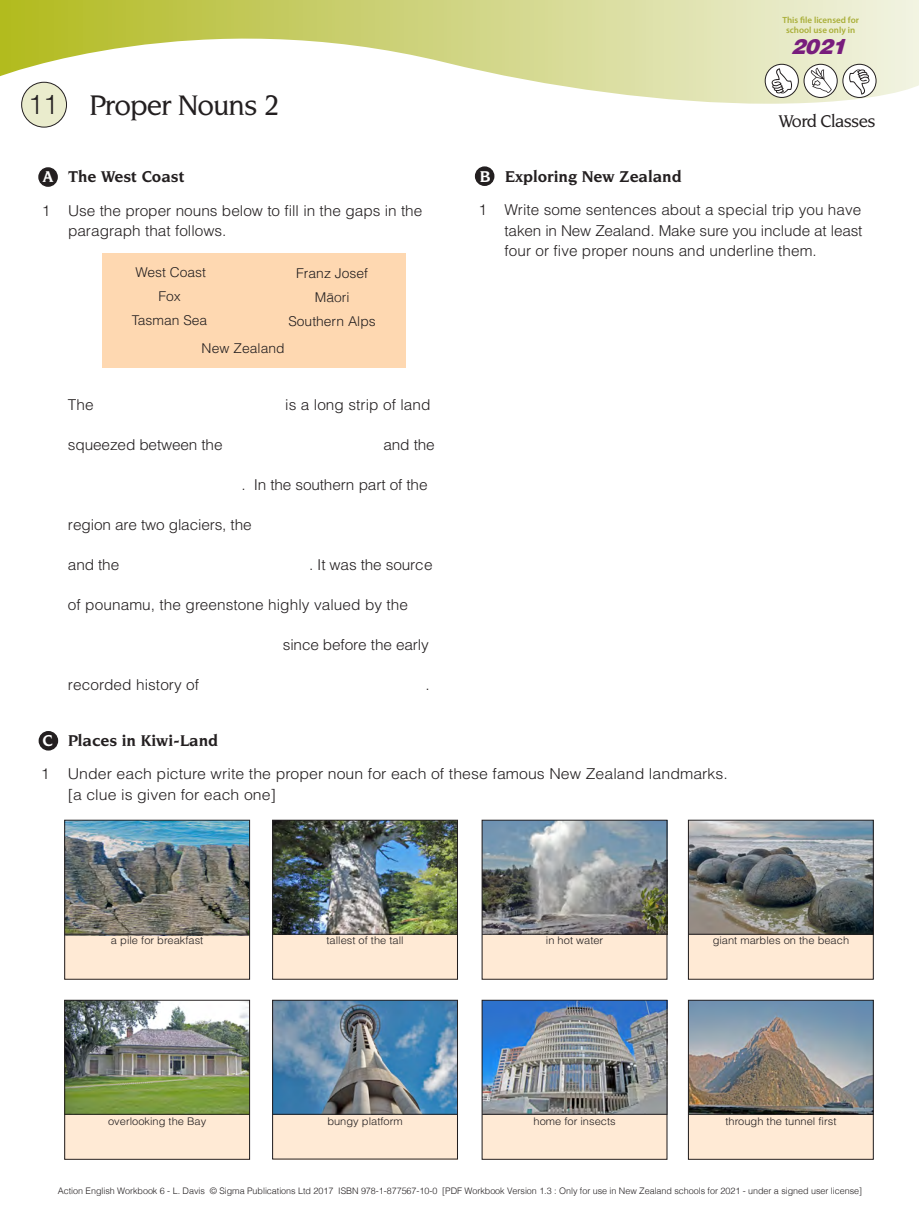
<style>
.page{position:relative;width:919px;height:1225px;background:#fff}
.page>*{position:absolute;margin:0;border:0;box-sizing:border-box;transform-origin:0 0}
.t1{font:500 30px "Novarese IT Cby BT";letter-spacing:-.03em;color:#231f20}
.t2{font:italic 900 21px "Helvetica";color:#781d7d}
.t3{font:500 18px "Novarese IT Cby BT";letter-spacing:-.03em;color:#231f20}
.t4{font:700 16.5px "Novarese IT Cby BT";color:#231f20}
.t5{font:300 15px/20.4px "Helvetica";letter-spacing:.005em;color:#231f20;text-align:justify}
.t6{font:300 15px/20.4px "Helvetica";letter-spacing:.005em;color:#231f20;scale:1.06 1}
.t7{font:300 13.5px/24px "Helvetica";color:#231f20;text-align:center}
.t8{font:300 10.5px "Helvetica";color:#231f20;scale:1.06 1}
.t9{font:300 9px "Helvetica";letter-spacing:-.005em;color:#231f20}
.t10{font:600 9px/10.5px "Myriad Pro";color:#a9ae37;text-align:center}
.s1{font-family:"Helvetica";font-weight:300;font-size:27px}
.s2{color:#fff}
</style>
<div class="page">
<svg style="left:0;top:0;width:918px;height:104px"></svg>
<svg style="left:765px;top:64px;width:33px;height:33px"></svg>
<div style="left:764px;top:64px;width:34px;height:34px;border:1px solid #231f20;border-radius:50%"></div>
<svg style="left:771px;top:68px;width:21px;height:25px"></svg>
<svg style="left:804px;top:64px;width:33px;height:33px"></svg>
<div style="left:803px;top:64px;width:34px;height:34px;border:1px solid #231f20;border-radius:50%"></div>
<svg style="left:810px;top:68px;width:21px;height:25px"></svg>
<svg style="left:842px;top:64px;width:34px;height:33px"></svg>
<div style="left:842px;top:64px;width:34px;height:34px;border:1px solid #231f20;border-radius:50%"></div>
<svg style="left:849px;top:69px;width:20px;height:26px"></svg>
<div style="left:482px;top:935px;width:184px;height:45px;background:#ffead5"></div>
<div style="left:273px;top:934px;width:184px;height:45px;background:#ffead5"></div>
<div style="left:65px;top:934px;width:184px;height:45px;background:#ffead5"></div>
<div style="left:688px;top:1114px;width:185px;height:45px;background:#ffead5"></div>
<div style="left:482px;top:1114px;width:185px;height:46px;background:#ffead5"></div>
<div style="left:273px;top:1114px;width:184px;height:46px;background:#ffead5"></div>
<div style="left:65px;top:1114px;width:184px;height:45px;background:#ffead5"></div>
<div style="left:688px;top:935px;width:185px;height:45px;background:#ffead5"></div>
<img style="left:274px;top:822px;width:182px;height:112px">
<img style="left:66px;top:822px;width:182px;height:112px">
<div style="left:102px;top:253px;width:303px;height:115px;background:#fed8b1"></div>
<div style="left:22px;top:82px;width:44px;height:45px;background:#eaeccd;border-radius:50%"></div>
<div style="left:21px;top:82px;width:46px;height:45px;border:1px solid #231f20;border-radius:50%"></div>
<div style="left:39px;top:168px;width:18px;height:18px;background:#231f20;border-radius:50%"></div>
<div style="left:38px;top:167px;width:20px;height:20px;border:2px solid #231f20;border-radius:50%"></div>
<div style="left:475px;top:167px;width:18px;height:18px;background:#231f20;border-radius:50%"></div>
<div style="left:475px;top:166px;width:19px;height:20px;border:2px solid #231f20;border-radius:50%"></div>
<div style="left:39px;top:732px;width:18px;height:18px;background:#231f20;border-radius:50%"></div>
<div style="left:39px;top:731px;width:19px;height:19px;border:2px solid #231f20;border-radius:50%"></div>
<img style="left:483px;top:822px;width:182px;height:112px">
<img style="left:690px;top:822px;width:181px;height:112px">
<img style="left:66px;top:1002px;width:182px;height:112px">
<img style="left:274px;top:1002px;width:182px;height:112px">
<img style="left:483px;top:1002px;width:182px;height:112px">
<img style="left:690px;top:1002px;width:181px;height:112px">
<div style="left:64px;top:820px;width:186px;height:159px;border:1px solid #231f20"></div>
<hr style="left:65px;top:934px;width:184px;height:1px;background:#231f20">
<div style="left:64px;top:1000px;width:186px;height:159px;border:1px solid #231f20"></div>
<hr style="left:65px;top:1114px;width:184px;height:1px;background:#231f20">
<hr style="left:272px;top:934px;width:185px;height:1px;background:#231f20">
<div style="left:272px;top:1000px;width:186px;height:159px;border:1px solid #231f20"></div>
<hr style="left:272px;top:1114px;width:185px;height:1px;background:#231f20">
<div style="left:688px;top:820px;width:185px;height:159px;border:1px solid #231f20"></div>
<hr style="left:688px;top:934px;width:185px;height:1px;background:#231f20">
<div style="left:688px;top:1000px;width:185px;height:159px;border:1px solid #231f20"></div>
<hr style="left:688px;top:1114px;width:185px;height:1px;background:#231f20">
<div style="left:481px;top:820px;width:186px;height:159px;border:1px solid #231f20"></div>
<hr style="left:482px;top:934px;width:185px;height:1px;background:#231f20">
<div style="left:481px;top:1000px;width:186px;height:159px;border:1px solid #231f20"></div>
<hr style="left:482px;top:1114px;width:185px;height:1px;background:#231f20">
<div style="left:272px;top:820px;width:186px;height:159px;border:1px solid #231f20"></div>
<h1 class="t1" style="left:28px;top:87px;width:253px"><span class="s1">11</span> Proper Nouns 2</h1>
<p class="t4" style="left:43px;top:166px;width:143px"><span class="s2">A</span> The West Coast</p>
<p class="t4" style="left:479px;top:166px;width:203px"><span class="s2">B</span> Exploring New Zealand</p>
<p class="t10" style="left:782px;top:14px;width:78px">This file licensed for school use only in</p>
<h2 class="t2" style="left:790px;top:32px;width:63px">2021</h2>
<p class="t3" style="left:779px;top:111px;width:98px">Word Classes</p>
<p class="t5" style="left:68px;top:199px;width:356px;text-indent:-26px">1 Use the proper nouns below to fill in the gaps in the paragraph that follows.</p>
<p class="t7" style="left:132px;top:260px;width:77px">West Coast<br>Fox<br>Tasman Sea</p>
<p class="t7" style="left:288px;top:261px;width:89px">Franz Josef<br>Māori<br>Southern Alps</p>
<p class="t7" style="left:202px;top:335px;width:85px">New Zealand</p>
<p class="t5" style="left:68px;top:394px;width:27px">The</p>
<p class="t5" style="left:285px;top:394px;width:147px">is a long strip of land</p>
<p class="t5" style="left:68px;top:434px;width:156px">squeezed between the</p>
<p class="t5" style="left:383px;top:434px;width:53px">and the</p>
<p class="t5" style="left:241px;top:474px;width:188px">. In the southern part of the</p>
<p class="t5" style="left:68px;top:514px;width:185px">region are two glaciers, the</p>
<p class="t5" style="left:68px;top:554px;width:53px">and the</p>
<p class="t5" style="left:309px;top:554px;width:125px">. It was the source</p>
<p class="t5" style="left:68px;top:594px;width:341px">of pounamu, the greenstone highly valued by the</p>
<p class="t5" style="left:283px;top:634px;width:147px">since before the early</p>
<p class="t5" style="left:68px;top:674px;width:133px">recorded history of</p>
<p class="t5" style="left:425px;top:674px;width:6px">.</p>
<p class="t4" style="left:43px;top:730px;width:177px"><span class="s2">C</span> Places in Kiwi-Land</p>
<p class="t5" style="left:504px;top:199px;width:359px;text-indent:-26px">1 Write some sentences about a special trip you have taken in New Zealand. Make sure you include at least four or five proper nouns and underline them.</p>
<p class="t6" style="left:68px;top:763px;width:624px;text-indent:-27px">1 Under each picture write the proper noun for each of these famous New Zealand landmarks. [a clue is given for each one]</p>
<p class="t8" style="left:111px;top:934px;width:89px">a pile for breakfast</p>
<p class="t8" style="left:326px;top:934px;width:74px">tallest of the tall</p>
<p class="t8" style="left:546px;top:934px;width:56px">in hot water</p>
<p class="t8" style="left:712px;top:934px;width:130px">giant marbles on the beach</p>
<p class="t8" style="left:108px;top:1114px;width:94px">overlooking the Bay</p>
<p class="t8" style="left:327px;top:1114px;width:73px">bungy platform</p>
<p class="t8" style="left:533px;top:1114px;width:79px">home for insects</p>
<p class="t8" style="left:725px;top:1114px;width:106px">through the tunnel first</p>
<p class="t9" style="left:58px;top:1183px;width:805px">Action English Workbook 6 - L. Davis © Sigma Publications Ltd 2017 ISBN 978-1-877567-10-0 [PDF Workbook Version 1.3 : Only for use in New Zealand schools for 2021 - under a signed user license]</p>
</div>
